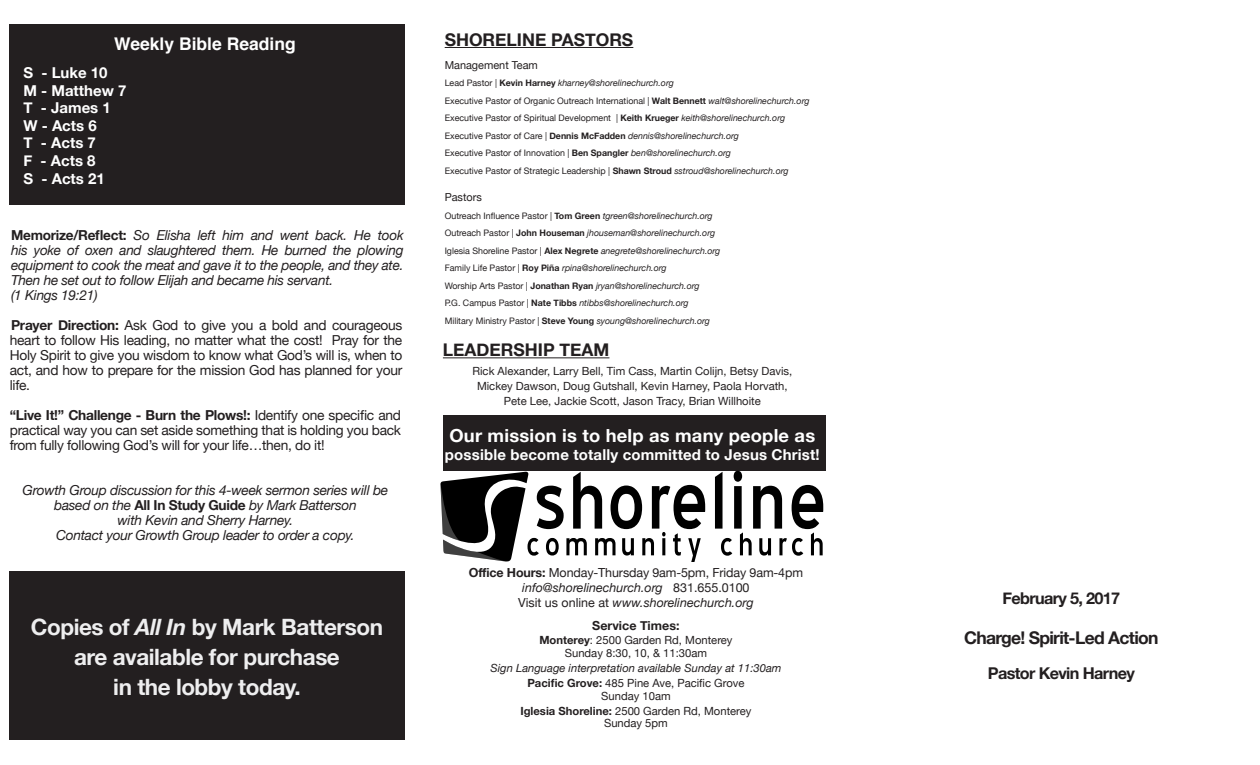
<style>
.page{position:relative;width:1260px;height:765px;background:#fff}
.page>*{position:absolute;margin:0;border:0;box-sizing:border-box;transform-origin:0 0}
.t1{font:700 22.5px "Helvetica Neue";letter-spacing:-.02em;color:#eeeeef}
.t2{font:700 18px "Helvetica Neue";letter-spacing:.01em;color:#fff}
.t3{font:700 17.5px "Helvetica Neue";color:#231f20}
.t4{font:700 17.5px "Helvetica Neue";letter-spacing:-.04em;color:#231f20}
.t5{font:700 17.5px "Helvetica";color:#fff}
.t6{font:700 16.25px "Helvetica Neue";letter-spacing:-.04em;color:#231f20}
.t7{font:700 15px "Helvetica Neue";letter-spacing:.01em;color:#fff}
.t8{font:13.75px/15px "Helvetica Neue";letter-spacing:-.02em;color:#231f20;text-align:justify}
.t9{font:italic 13.75px/15px "Helvetica Neue";letter-spacing:-.02em;color:#231f20;text-align:justify}
.t10{font:italic 12.5px "Helvetica Neue";color:#231f20}
.t11{font:12.5px "Helvetica Neue";letter-spacing:-.01em;color:#231f20}
.t12{font:700 12.5px "Helvetica Neue";color:#231f20}
.t13{font:11.25px "Helvetica Neue";color:#231f20}
.t14{font:italic 11.25px "Helvetica Neue";color:#231f20}
.t15{font:11px "Helvetica Neue";color:#231f20}
.t16{font:italic 9px "Helvetica Neue";color:#231f20}
.t17{font:9px/17.5px "Helvetica Neue";color:#231f20}
.s1{font-weight:700;font-style:normal}
.s2{font-weight:700}
.s3{font-style:italic}
.s4{font-style:normal}
</style>
<div class="page">
<div style="left:9px;top:24px;width:396px;height:180px;background:#231f20"></div>
<div style="left:9px;top:571px;width:396px;height:169px;background:#231f20"></div>
<hr style="left:445px;top:47px;width:188px;height:1px;background:#231f20">
<hr style="left:443px;top:357px;width:166px;height:1px;background:#231f20">
<div style="left:443px;top:415px;width:382px;height:56px;background:#231f20"></div>
<svg style="left:715px;top:471px;width:108px;height:85px"></svg>
<svg style="left:440px;top:471px;width:265px;height:91px"></svg>
<p class="t5" style="left:114px;top:30px;width:183px">Weekly Bible Reading</p>
<p class="t7" style="left:23px;top:61px;width:86px">S - Luke 10</p>
<p class="t7" style="left:23px;top:79px;width:105px">M - Matthew 7</p>
<p class="t7" style="left:23px;top:96px;width:89px">T - James 1</p>
<p class="t7" style="left:23px;top:114px;width:75px">W - Acts 6</p>
<p class="t7" style="left:23px;top:131px;width:74px">T - Acts 7</p>
<p class="t7" style="left:23px;top:149px;width:74px">F - Acts 8</p>
<p class="t7" style="left:23px;top:167px;width:83px">S - Acts 21</p>
<p class="t9" style="left:11px;top:228px;width:394px"><span class="s1">Memorize/Reflect:</span> So Elisha left him and went back. He took his yoke of oxen and slaughtered them. He burned the plowing equipment to cook the meat and gave it to the people, and they ate.<br>Then he set out to follow Elijah and became his servant.</p>
<p class="t9" style="left:11px;top:288px;width:88px">(1 Kings 19:21)</p>
<p class="t8" style="left:10px;top:318px;width:394px"><span class="s2">Prayer Direction:</span> Ask God to give you a bold and courageous heart to follow His leading, no matter what the cost! Pray for the Holy Spirit to give you wisdom to know what God’s will is, when to act, and how to prepare for the mission God has planned for your life.</p>
<p class="t8" style="left:10px;top:408px;width:393px"><span class="s2">“Live It!” Challenge - Burn the Plows!:</span> Identify one specific and practical way you can set aside something that is holding you back from fully following God’s will for your life…then, do it!</p>
<p class="t9" style="left:23px;top:483px;width:367px;text-align:center">Growth Group discussion for this 4-week sermon series will be based on the <span class="s1">All In Study Guide</span> by Mark Batterson</p>
<p class="t9" style="left:117px;top:513px;width:177px">with Kevin and Sherry Harney.</p>
<p class="t9" style="left:56px;top:528px;width:300px">Contact your Growth Group leader to order a copy.</p>
<p class="t1" style="left:31px;top:609px;width:354px">Copies of <span class="s3">All In</span> by Mark Batterson</p>
<p class="t1" style="left:74px;top:639px;width:267px">are available for purchase</p>
<p class="t1" style="left:113px;top:669px;width:189px">in the lobby today.</p>
<p class="t3" style="left:445px;top:26px;width:190px">SHORELINE PASTORS</p>
<p class="t15" style="left:445px;top:57px;width:95px">Management Team</p>
<p class="t17" style="left:445px;top:75px;width:366px">Lead Pastor | <span class="s2">Kevin Harney</span> <span class="s3">kharney@shorelinechurch.org<br></span>Executive Pastor of Organic Outreach International | <span class="s2">Walt Bennett</span> <span class="s3">walt@shorelinechurch.org</span></p>
<p class="t17" style="left:445px;top:110px;width:342px">Executive Pastor of Spiritual Development | <span class="s2">Keith Krueger</span> <span class="s3">keith@shorelinechurch.org</span></p>
<p class="t16" style="left:445px;top:129px;width:296px"><span class="s4">Executive Pastor of Care |</span> <span class="s1">Dennis McFadden</span> dennis@shorelinechurch.org</p>
<p class="t17" style="left:445px;top:145px;width:288px">Executive Pastor of Innovation | <span class="s2">Ben Spangler</span> <span class="s3">ben@shorelinechurch.org</span></p>
<p class="t17" style="left:445px;top:163px;width:345px">Executive Pastor of Strategic Leadership | <span class="s2">Shawn Stroud</span> <span class="s3">sstroud@shorelinechurch.org</span></p>
<p class="t15" style="left:445px;top:190px;width:39px">Pastors</p>
<p class="t16" style="left:445px;top:209px;width:269px"><span class="s4">Outreach Influence Pastor |</span> <span class="s1">Tom Green</span> tgreen@shorelinechurch.org</p>
<p class="t16" style="left:445px;top:227px;width:272px"><span class="s4">Outreach Pastor</span> | <span class="s1">John Houseman</span> jhouseman@shorelinechurch.org</p>
<p class="t16" style="left:445px;top:244px;width:277px"><span class="s4">Iglesia Shoreline Pastor |</span> <span class="s1">Alex Negrete</span> anegrete@shorelinechurch.org</p>
<p class="t16" style="left:445px;top:262px;width:223px"><span class="s4">Family Life Pastor |</span> <span class="s1">Roy Piña</span> rpina@shorelinechurch.org</p>
<p class="t16" style="left:445px;top:279px;width:256px"><span class="s4">Worship Arts Pastor |</span> <span class="s1">Jonathan Ryan</span> jryan@shorelinechurch.org</p>
<p class="t16" style="left:445px;top:297px;width:245px"><span class="s4">P.G. Campus Pastor |</span> <span class="s1">Nate Tibbs</span> ntibbs@shorelinechurch.org</p>
<p class="t16" style="left:445px;top:314px;width:267px"><span class="s4">Military Ministry Pastor |</span> <span class="s1">Steve Young</span> syoung@shorelinechurch.org</p>
<p class="t3" style="left:443px;top:336px;width:168px">LEADERSHIP TEAM</p>
<p class="t13" style="left:472px;top:363px;width:321px">Rick Alexander, Larry Bell, Tim Cass, Martin Colijn, Betsy Davis,</p>
<p class="t13" style="left:477px;top:378px;width:312px">Mickey Dawson, Doug Gutshall, Kevin Harney, Paola Horvath,</p>
<p class="t13" style="left:504px;top:393px;width:258px">Pete Lee, Jackie Scott, Jason Tracy, Brian Willhoite</p>
<p class="t2" style="left:449px;top:421px;width:367px">Our mission is to help as many people as</p>
<p class="t7" style="left:445px;top:442px;width:376px">possible become totally committed to Jesus Christ!</p>
<p class="t11" style="left:469px;top:564px;width:336px"><span class="s2">Office Hours:</span> Monday-Thursday 9am-5pm, Friday 9am-4pm</p>
<p class="t10" style="left:522px;top:579px;width:229px">info@shorelinechurch.org <span class="s4">831.655.0100</span></p>
<p class="t10" style="left:518px;top:594px;width:237px"><span class="s4">Visit us online at</span> www.shorelinechurch.org</p>
<p class="t12" style="left:592px;top:616px;width:89px">Service Times:</p>
<p class="t13" style="left:539px;top:632px;width:195px"><span class="s2">Monterey</span>: 2500 Garden Rd, Monterey</p>
<p class="t13" style="left:565px;top:645px;width:144px">Sunday 8:30, 10, &amp; 11:30am</p>
<p class="t14" style="left:490px;top:660px;width:292px">Sign Language interpretation available Sunday at 11:30am</p>
<p class="t13" style="left:527px;top:675px;width:219px"><span class="s2">Pacific Grove:</span> 485 Pine Ave, Pacific Grove</p>
<p class="t13" style="left:601px;top:688px;width:71px">Sunday 10am</p>
<p class="t13" style="left:520px;top:703px;width:233px"><span class="s2">Iglesia Shoreline:</span> 2500 Garden Rd, Monterey</p>
<p class="t13" style="left:604px;top:715px;width:65px">Sunday 5pm</p>
<p class="t6" style="left:1002px;top:585px;width:119px">February 5, 2017</p>
<p class="t4" style="left:964px;top:624px;width:196px">Charge! Spirit-Led Action</p>
<p class="t6" style="left:988px;top:660px;width:148px">Pastor Kevin Harney</p>
</div>
